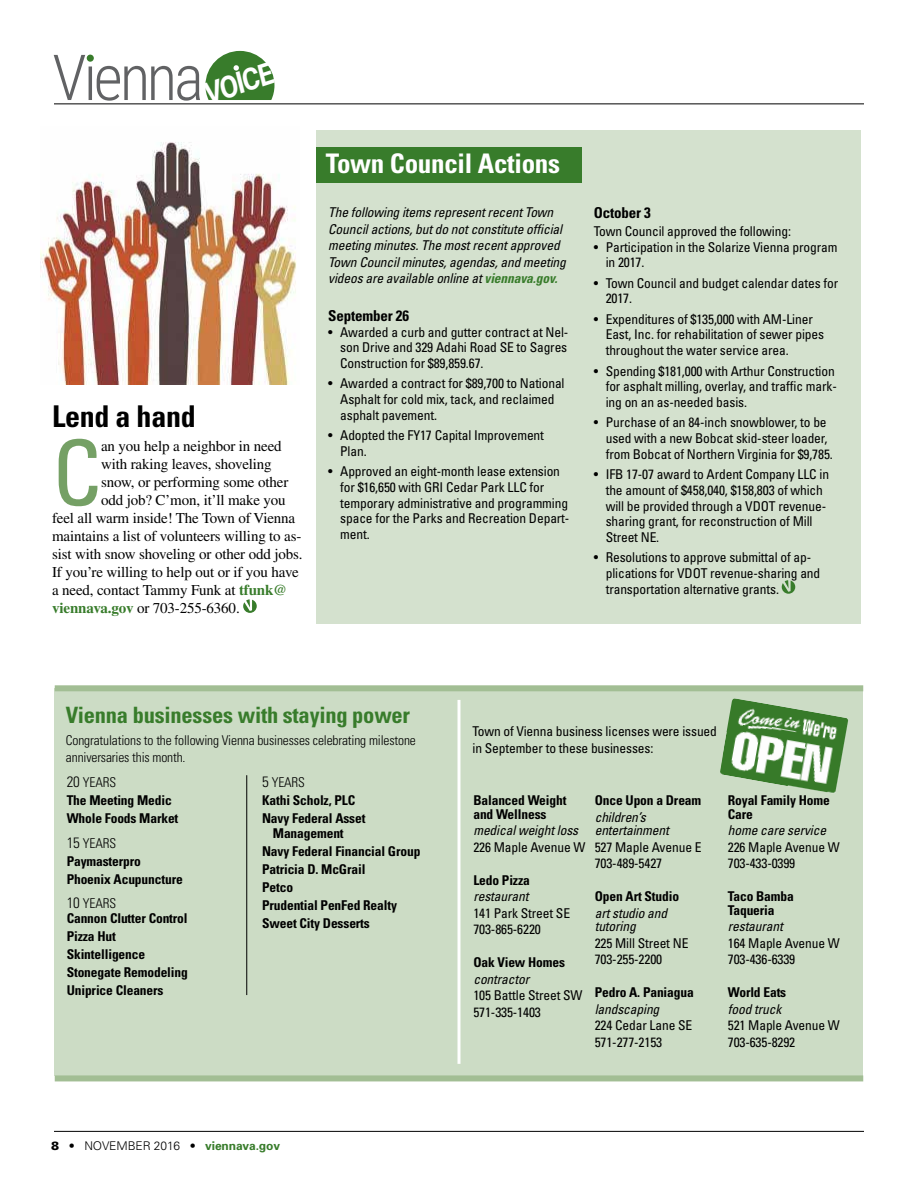
<style>
.page{position:relative;width:918px;height:1188px;background:#fff}
.page>*{position:absolute;margin:0;border:0;box-sizing:border-box;transform-origin:0 0}
.t1{font:condensed 89.85px "Univers";color:#75a065}
.t2{font:700 30.45px "Roboto";color:#fff;scale:.89 1}
.t3{font:700 condensed 30px "Univers";letter-spacing:-.01em;color:#000}
.t4{font:700 condensed 27px "Univers";letter-spacing:-.01em;color:#fff}
.t5{font:700 condensed 22.5px "Univers";letter-spacing:-.01em;color:#387c2b}
.t6{font:15px "Times";letter-spacing:-.01em;color:#000}
.t7{font:700 condensed 15px "Univers";letter-spacing:-.01em;color:#000}
.t8{font:condensed 13.5px/15.8px "Univers";letter-spacing:-.01em;color:#000}
.t9{font:700 condensed 13.5px/18px "Univers";letter-spacing:-.01em;color:#000}
.t10{font:italic condensed 13.5px/16.5px "Univers";letter-spacing:-.01em;color:#000}
.t11{font:300 condensed 13.5px/16.5px "Univers";letter-spacing:-.01em;color:#000}
.t12{font:300 12px "Univers";letter-spacing:-.01em;color:#000}
.s1{font-weight:700;color:#387c2b}
.s2{font-weight:300;font-size:15px}
.s3{font-weight:300}
.s4{font-weight:900}
</style>
<div class="page">
<div style="left:55px;top:688px;width:808px;height:387px;background:#ccdcc5"></div>
<hr style="left:246px;top:775px;width:1px;height:220px;background:#000">
<div style="left:55px;top:685px;width:808px;height:6px;background:#a2be94"></div>
<img style="left:720px;top:699px;width:128px;height:94px">
<hr style="left:458px;top:700px;width:2px;height:364px;background:#fff">
<svg style="left:243px;top:599px;width:14px;height:14px"></svg>
<img style="left:41px;top:142px;width:256px;height:243px">
<div style="left:317px;top:130px;width:544px;height:494px;background:#d4e1ce"></div>
<div style="left:317px;top:147px;width:265px;height:36px;background:#387c2b"></div>
<svg style="left:782px;top:580px;width:13px;height:14px"></svg>
<div style="left:55px;top:1075px;width:808px;height:6px;background:#a2be94"></div>
<hr style="left:54px;top:1131px;width:810px;height:1px;background:#000">
<hr style="left:54px;top:103px;width:810px;height:1px;background:#000">
<svg style="left:54px;top:51px;width:220px;height:50px"></svg>
<h2 class="t2" style="left:198px;top:74px;width:81px;rotate:-18deg">VOICE</h2>
<h3 class="t3" style="left:52px;top:398px;width:145px">Lend a hand</h3>
<h1 class="t1" style="left:52px;top:416px;width:51px">C</h1>
<p class="t6" style="left:101px;top:437px;width:182px">an you help a neighbor in need</p>
<p class="t6" style="left:101px;top:455px;width:172px">with raking leaves, shoveling</p>
<p class="t6" style="left:101px;top:473px;width:189px">snow, or performing some other</p>
<p class="t6" style="left:101px;top:491px;width:186px">odd job? C’mon, it’ll make you</p>
<p class="t6" style="left:52px;top:509px;width:245px">feel all warm inside! The Town of Vienna</p>
<p class="t6" style="left:52px;top:527px;width:251px">maintains a list of volunteers willing to as-</p>
<p class="t6" style="left:52px;top:545px;width:252px">sist with snow shoveling or other odd jobs.</p>
<p class="t6" style="left:52px;top:563px;width:248px">If you’re willing to help out or if you have</p>
<p class="t6" style="left:52px;top:581px;width:237px">a need, contact Tammy Funk at <span class="s1">tfunk@</span></p>
<p class="t6" style="left:52px;top:599px;width:189px"><span class="s1">viennava.gov</span> or 703-255-6360.</p>
<h3 class="t4" style="left:326px;top:147px;width:236px">Town Council Actions</h3>
<p class="t10" style="left:328px;top:204px;width:239px">The following items represent recent Town Council actions, but do not constitute official meeting minutes. The most recent approved Town Council minutes, agendas, and meeting videos are available online at <span class="s1">viennava.gov.</span></p>
<p class="t7" style="left:328px;top:306px;width:82px">September 26</p>
<p class="t8" style="left:340px;top:324px;width:230px;text-align:justify;text-indent:-12px">• Awarded a curb and gutter contract at Nel&shy;son Drive and 329 Adahi Road SE to Sagres Construction for $89,859.67.</p>
<p class="t8" style="left:340px;top:375px;width:226px;text-indent:-12px">• Awarded a contract for $89,700 to National<br>Asphalt for cold mix, tack, and reclaimed asphalt pavement.</p>
<p class="t8" style="left:340px;top:427px;width:205px;text-indent:-12px">• Adopted the FY17 Capital Improvement<br>Plan.</p>
<p class="t8" style="left:340px;top:463px;width:231px;text-indent:-12px">• Approved an eight-month lease extension for $16,650 with GRI Cedar Park LLC for temporary administrative and programming space for the Parks and Recreation Depart&shy;ment.</p>
<p class="t7" style="left:594px;top:203px;width:59px">October 3</p>
<p class="t8" style="left:594px;top:223px;width:199px">Town Council approved the following:</p>
<p class="t8" style="left:606px;top:239px;width:233px;text-indent:-12px">• Participation in the Solarize Vienna program in 2017.</p>
<p class="t8" style="left:606px;top:275px;width:234px;text-indent:-12px">• Town Council and budget calendar dates for<br>2017.</p>
<p class="t8" style="left:606px;top:311px;width:220px;text-indent:-12px">• Expenditures of $135,000 with AM-Liner<br>East, Inc. for rehabilitation of sewer pipes throughout the water service area.</p>
<p class="t8" style="left:606px;top:362px;width:233px;text-indent:-12px">• Spending $181,000 with Arthur Construction for asphalt milling, overlay, and traffic mark&shy;ing on an as-needed basis.</p>
<p class="t8" style="left:606px;top:414px;width:229px;text-indent:-12px">• Purchase of an 84-inch snowblower, to be used with a new Bobcat skid-steer loader, from Bobcat of Northern Virginia for $9,785.</p>
<p class="t8" style="left:606px;top:466px;width:225px;text-indent:-12px">• IFB 17-07 award to Ardent Company LLC in the amount of $458,040, $158,803 of which will be provided through a VDOT revenue&shy;sharing grant, for reconstruction of Mill Street NE.</p>
<p class="t8" style="left:606px;top:549px;width:216px;text-indent:-12px">• Resolutions to approve submittal of ap&shy;plications for VDOT revenue-sharing and transportation alternative grants.</p>
<h3 class="t5" style="left:66px;top:701px;width:346px">Vienna businesses with staying power</h3>
<p class="t11" style="left:66px;top:732px;width:351px">Congratulations to the following Vienna businesses celebrating milestone anniversaries this month.</p>
<p class="t8" style="left:472px;top:723px;width:246px;line-height:16.5px">Town of Vienna business licenses were issued in September to these businesses:</p>
<p class="t9" style="left:595px;top:791px;width:108px">Once Upon a Dream</p>
<p class="t10" style="left:595px;top:810px;width:76px;line-height:13.5px">children’s entertainment</p>
<p class="t8" style="left:595px;top:838px;width:108px;line-height:16.5px">527 Maple Avenue E<br>703-489-5427</p>
<p class="t9" style="left:595px;top:887px;width:86px">Open Art Studio</p>
<p class="t10" style="left:595px;top:906px;width:74px;line-height:13.5px">art studio and tutoring</p>
<p class="t8" style="left:595px;top:934px;width:95px;line-height:16.5px">225 Mill Street NE<br>703-255-2200</p>
<p class="t9" style="left:595px;top:983px;width:101px">Pedro A. Paniagua</p>
<p class="t10" style="left:595px;top:1000px;width:66px">landscaping</p>
<p class="t8" style="left:595px;top:1017px;width:99px;line-height:16.5px">224 Cedar Lane SE<br>571-277-2153</p>
<p class="t9" style="left:67px;top:773px;width:113px"><span class="s2">20</span> <span class="s3">YEARS<br></span>The Meeting Medic<br>Whole Foods Market</p>
<p class="t9" style="left:67px;top:834px;width:118px"><span class="s2">15</span> <span class="s3">YEARS<br></span>Paymasterpro<br>Phoenix Acupuncture</p>
<p class="t9" style="left:67px;top:896px;width:122px;line-height:15px"><span class="s2">10</span> <span class="s3">YEARS<br></span>Cannon Clutter Control</p>
<p class="t9" style="left:67px;top:927px;width:123px">Pizza Hut<br>Skintelligence<br>Stonegate Remodeling<br>Uniprice Cleaners</p>
<p class="t9" style="left:262px;top:773px;width:105px"><span class="s2">5</span> <span class="s3">YEARS<br></span>Kathi Scholz, PLC<br>Navy Federal Asset</p>
<p class="t9" style="left:262px;top:824px;width:160px;text-indent:11px">Management<br>Navy Federal Financial Group<br>Patricia D. McGrail<br>Petco<br>Prudential PenFed Realty<br>Sweet City Desserts</p>
<p class="t9" style="left:473px;top:794px;width:95px;line-height:13.5px">Balanced Weight and Wellness</p>
<p class="t10" style="left:473px;top:822px;width:106px">medical weight loss</p>
<p class="t8" style="left:473px;top:839px;width:114px">226 Maple Avenue W</p>
<p class="t9" style="left:473px;top:871px;width:58px">Ledo Pizza</p>
<p class="t10" style="left:473px;top:888px;width:57px">restaurant</p>
<p class="t8" style="left:473px;top:904px;width:98px;line-height:16.5px">141 Park Street SE<br>703-865-6220</p>
<p class="t9" style="left:473px;top:953px;width:93px">Oak View Homes</p>
<p class="t10" style="left:473px;top:970px;width:57px">contractor</p>
<p class="t8" style="left:473px;top:987px;width:111px;line-height:16.5px">105 Battle Street SW<br>571-335-1403</p>
<p class="t9" style="left:728px;top:793px;width:104px;line-height:13.5px">Royal Family Home<br>Care</p>
<p class="t10" style="left:728px;top:822px;width:100px">home care service</p>
<p class="t8" style="left:728px;top:838px;width:114px;line-height:16.5px">226 Maple Avenue W<br>703-433-0399</p>
<p class="t9" style="left:728px;top:889px;width:68px;line-height:13.5px">Taco Bamba<br>Taqueria</p>
<p class="t10" style="left:728px;top:918px;width:57px">restaurant</p>
<p class="t8" style="left:728px;top:934px;width:114px;line-height:16.5px">164 Maple Avenue W<br>703-436-6339</p>
<p class="t9" style="left:728px;top:983px;width:60px">World Eats</p>
<p class="t10" style="left:728px;top:1000px;width:55px">food truck</p>
<p class="t8" style="left:728px;top:1017px;width:114px;line-height:16.5px">521 Maple Avenue W<br>703-635-8292</p>
<p class="t12" style="left:51px;top:1138px;width:230px"><span class="s4">8</span> • NOVEMBER 2016 • <span class="s1">viennava.gov</span></p>
</div>
